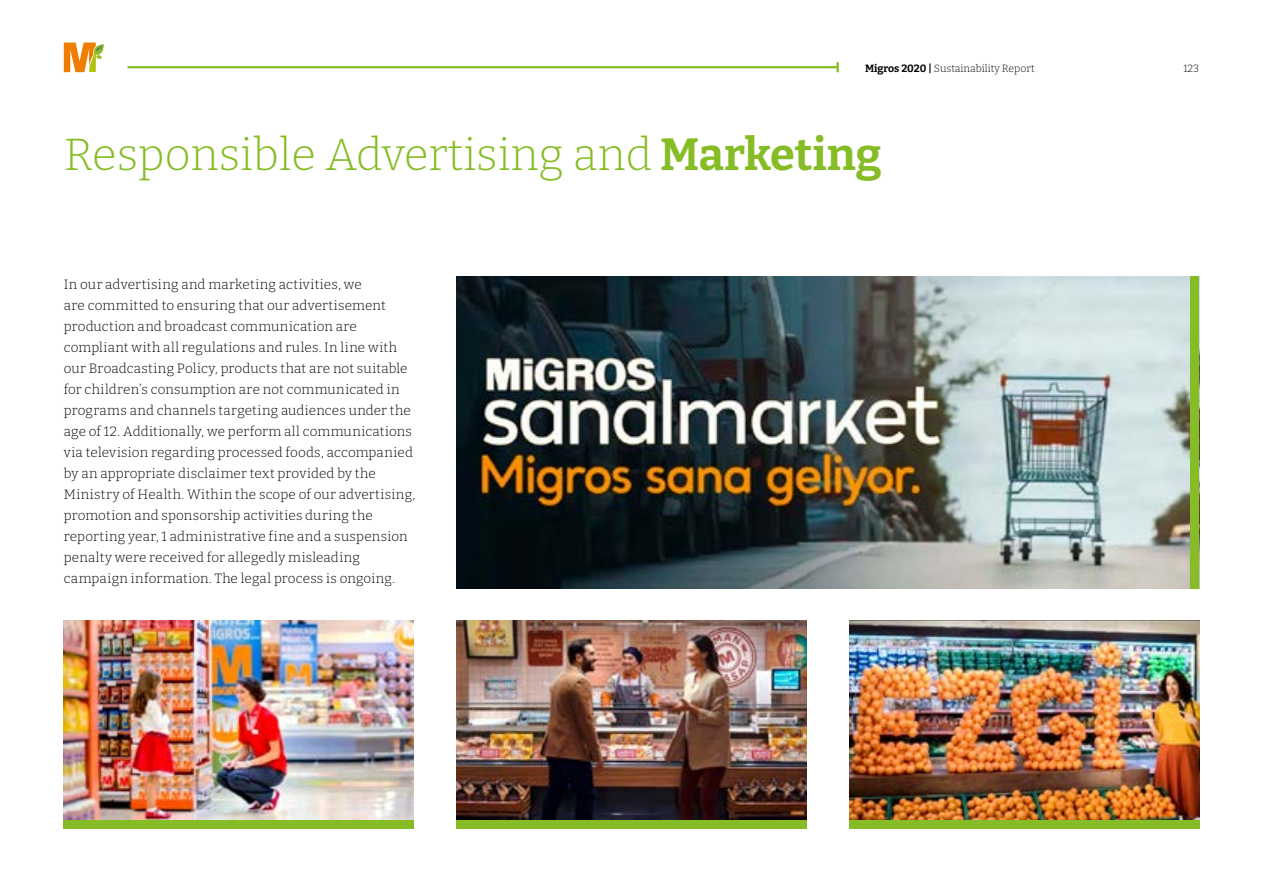
<style>
.page{position:relative;width:1263px;height:893px;background:#fff}
.page>*{position:absolute;margin:0;border:0;box-sizing:border-box;transform-origin:0 0}
.t1{font:300 45px "Bitter";color:#86bc25}
.t2{font:300 13.5px/21px "Bitter";letter-spacing:.015em;color:#000}
.t3{font:300 10.5px "Bitter";color:#000}
.s1{font-weight:700}
</style>
<div class="page">
<hr style="left:128px;top:66px;width:710px;height:2px;background:#86bc25">
<svg style="left:836px;top:62px;width:3px;height:10px"></svg>
<svg style="left:64px;top:43px;width:40px;height:29px"></svg>
<img style="left:456px;top:276px;width:735px;height:313px">
<img style="left:64px;top:621px;width:350px;height:200px">
<img style="left:456px;top:621px;width:350px;height:200px">
<img style="left:849px;top:621px;width:350px;height:200px">
<div style="left:456px;top:821px;width:350px;height:8px;background:#86bc25"></div>
<div style="left:64px;top:821px;width:350px;height:8px;background:#86bc25"></div>
<div style="left:849px;top:821px;width:350px;height:8px;background:#86bc25"></div>
<div style="left:1191px;top:276px;width:8px;height:313px;background:#86bc25"></div>
<p class="t3" style="left:865px;top:62px;width:171px"><span class="s1">Migros 2020 |</span> Sustainability Report</p>
<p class="t3" style="left:1183px;top:62px;width:17px">123</p>
<h1 class="t1" style="left:64px;top:125px;width:819px">Responsible Advertising and <span class="s1">Marketing</span></h1>
<p class="t2" style="left:64px;top:273px;width:353px">In our advertising and marketing activities, we<br>are committed to ensuring that our advertisement production and broadcast communication are compliant with all regulations and rules. In line with our Broadcasting Policy, products that are not suitable for children’s consumption are not communicated in programs and channels targeting audiences under the age of 12. Additionally, we perform all communications via television regarding processed foods, accompanied by an appropriate disclaimer text provided by the Ministry of Health. Within the scope of our advertising, promotion and sponsorship activities during the reporting year, 1 administrative fine and a suspension penalty were received for allegedly misleading campaign information. The legal process is ongoing.</p>
</div>
